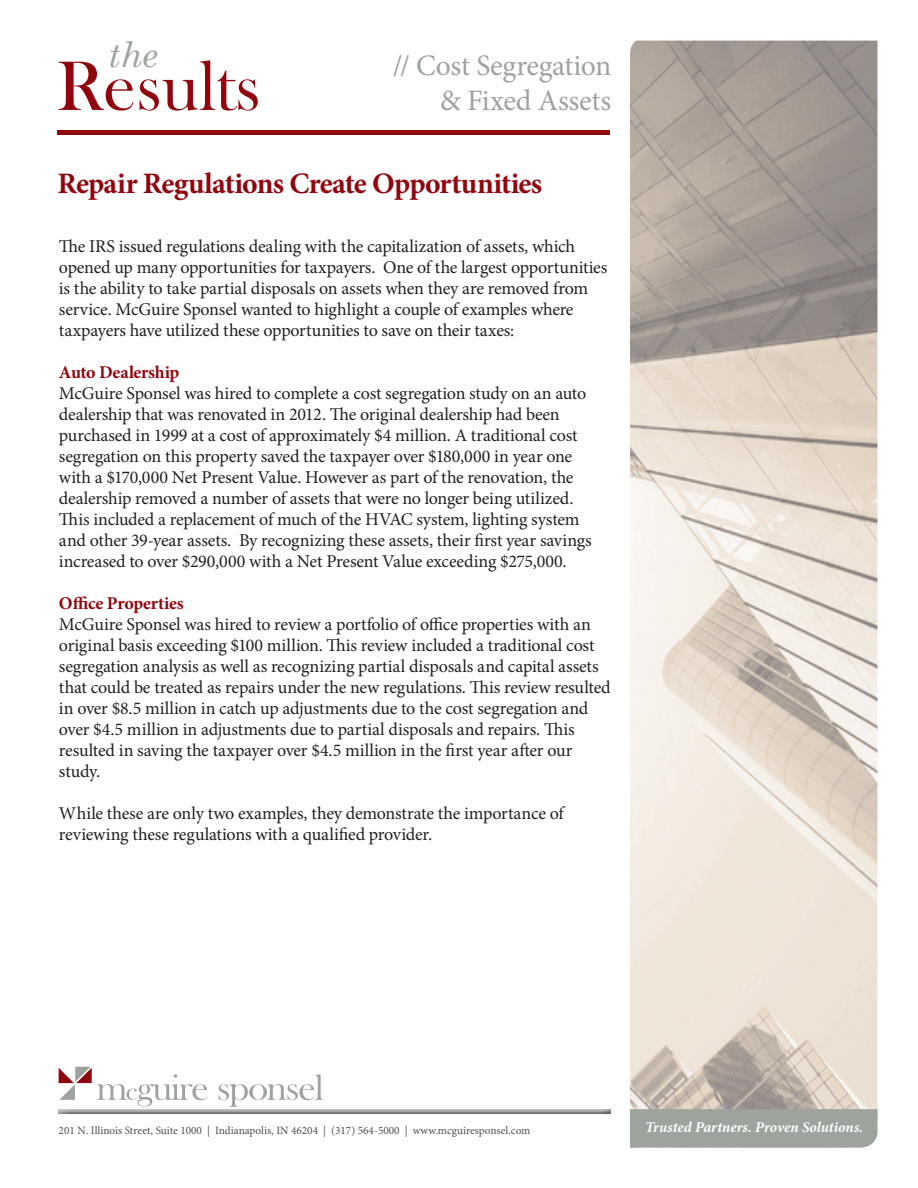
<style>
.page{position:relative;width:918px;height:1188px;background:#fff}
.page>*{position:absolute;margin:0;border:0;box-sizing:border-box;transform-origin:0 0}
.t1{font:72.45px "Bask Old Face";color:#91060e}
.t2{font:italic 35.4px "Century Schoolbook";color:#9da49d}
.t3{font:700 29.7px "Minion Pro";letter-spacing:-.025em;color:#91060e}
.t4{font:29.7px "Minion Pro";letter-spacing:-.015em;color:#9da49d}
.t5{font:18px/21px "Minion Pro";letter-spacing:-.01em;color:#231f20}
.t6{font:700 18px "Minion Pro";letter-spacing:-.015em;color:#91060e}
.t7{font:italic 700 15px "Minion Pro";color:#fff}
.t8{font:11.25px "Minion Pro";color:#231f20}
</style>
<div class="page">
<img style="left:630px;top:40px;width:248px;height:1069px">
<div style="left:57px;top:1107px;width:555px;height:8px;background:#231f20;opacity:.75"></div>
<svg style="left:59px;top:1067px;width:148px;height:40px"></svg>
<svg style="left:219px;top:1074px;width:104px;height:33px"></svg>
<div style="left:630px;top:1109px;width:248px;height:39px;background:#9da49d"></div>
<hr style="left:57px;top:130px;width:553px;height:4px;background:#91060e">
<p class="t2" style="left:109px;top:27px;width:51px">the</p>
<p class="t1" style="left:57px;top:46px;width:205px">Results</p>
<p class="t4" style="left:393px;top:46px;width:220px">// Cost Segregation</p>
<p class="t4" style="left:440px;top:80px;width:173px">&amp; Fixed Assets</p>
<p class="t3" style="left:57px;top:162px;width:486px">Repair Regulations Create Opportunities</p>
<p class="t5" style="left:59px;top:235px;width:550px">The IRS issued regulations dealing with the capitalization of assets, which opened up many opportunities for taxpayers. One of the largest opportunities is the ability to take partial disposals on assets when they are removed from service. McGuire Sponsel wanted to highlight a couple of examples where taxpayers have utilized these opportunities to save on their taxes:</p>
<p class="t6" style="left:59px;top:359px;width:122px">Auto Dealership</p>
<p class="t5" style="left:59px;top:382px;width:534px">McGuire Sponsel was hired to complete a cost segregation study on an auto dealership that was renovated in 2012. The original dealership had been purchased in 1999 at a cost of approximately $4 million. A traditional cost segregation on this property saved the taxpayer over $180,000 in year one with a $170,000 Net Present Value. However as part of the renovation, the dealership removed a number of assets that were no longer being utilized.<br>This included a replacement of much of the HVAC system, lighting system and other 39-year assets. By recognizing these assets, their first year savings increased to over $290,000 with a Net Present Value exceeding $275,000.</p>
<p class="t6" style="left:59px;top:590px;width:126px">Office Properties</p>
<p class="t5" style="left:59px;top:613px;width:553px">McGuire Sponsel was hired to review a portfolio of office properties with an original basis exceeding $100 million. This review included a traditional cost segregation analysis as well as recognizing partial disposals and capital assets that could be treated as repairs under the new regulations. This review resulted in over $8.5 million in catch up adjustments due to the cost segregation and over $4.5 million in adjustments due to partial disposals and repairs. This resulted in saving the taxpayer over $4.5 million in the first year after our study.</p>
<p class="t5" style="left:59px;top:802px;width:506px">While these are only two examples, they demonstrate the importance of reviewing these regulations with a qualified provider.</p>
<p class="t8" style="left:59px;top:1123px;width:473px">201 N. Illinois Street, Suite 1000 | Indianapolis, IN 46204 | (317) 564-5000 | www.mcguiresponsel.com</p>
<p class="t7" style="left:645px;top:1117px;width:220px">Trusted Partners. Proven Solutions.</p>
</div>
